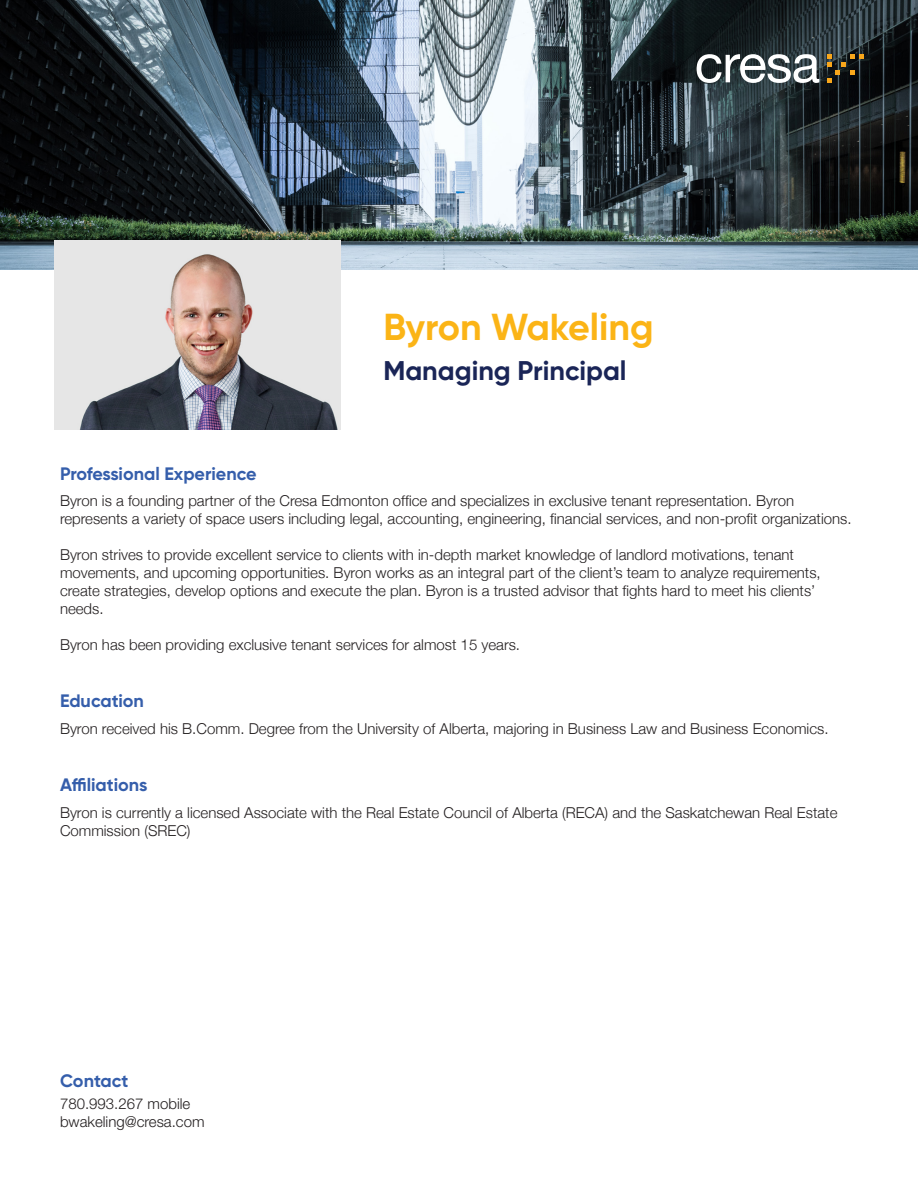
<style>
.page{position:relative;width:918px;height:1188px;background:#fff}
.page>*{position:absolute;margin:0;border:0;box-sizing:border-box;transform-origin:0 0}
.t1{font:700 37.5px "Gilroy";color:#fbb416}
.t2{font:700 27px "Gilroy";color:#1a2557}
.t3{font:700 18px "Gilroy";color:#355eab}
.t4{font:300 15px/18px "Helvetica Neue";color:#231f20}
.t5{font:300 15px "Helvetica Neue LT Std";color:#231f20}
</style>
<div class="page">
<img style="left:0;top:0;width:918px;height:270px">
<svg style="left:697px;top:54px;width:122px;height:29px"></svg>
<svg style="left:827px;top:54px;width:37px;height:29px"></svg>
<img style="left:54px;top:240px;width:286px;height:189px">
<p class="t1" style="left:383px;top:304px;width:272px">Byron Wakeling</p>
<p class="t2" style="left:383px;top:354px;width:245px">Managing Principal</p>
<p class="t3" style="left:60px;top:462px;width:198px">Professional Experience</p>
<p class="t4" style="left:60px;top:492px;width:793px">Byron is a founding partner of the Cresa Edmonton office and specializes in exclusive tenant representation. Byron represents a variety of space users including legal, accounting, engineering, financial services, and non-profit organizations.</p>
<p class="t4" style="left:60px;top:546px;width:762px">Byron strives to provide excellent service to clients with in-depth market knowledge of landlord motivations, tenant movements, and upcoming opportunities. Byron works as an integral part of the client’s team to analyze requirements, create strategies, develop options and execute the plan. Byron is a trusted advisor that fights hard to meet his clients’ needs.</p>
<p class="t4" style="left:60px;top:636px;width:462px">Byron has been providing exclusive tenant services for almost 15 years.</p>
<p class="t3" style="left:60px;top:690px;width:86px">Education</p>
<p class="t4" style="left:60px;top:719px;width:770px">Byron received his B.Comm. Degree from the University of Alberta, majoring in Business Law and Business Economics.</p>
<p class="t3" style="left:60px;top:774px;width:89px">Affiliations</p>
<p class="t4" style="left:60px;top:803px;width:779px">Byron is currently a licensed Associate with the Real Estate Council of Alberta (RECA) and the Saskatchewan Real Estate<br>Commission (SREC)</p>
<p class="t3" style="left:60px;top:1069px;width:70px">Contact</p>
<p class="t5" style="left:60px;top:1095px;width:132px">780.993.267 mobile</p>
<p class="t5" style="left:60px;top:1113px;width:146px">bwakeling@cresa.com</p>
</div>
